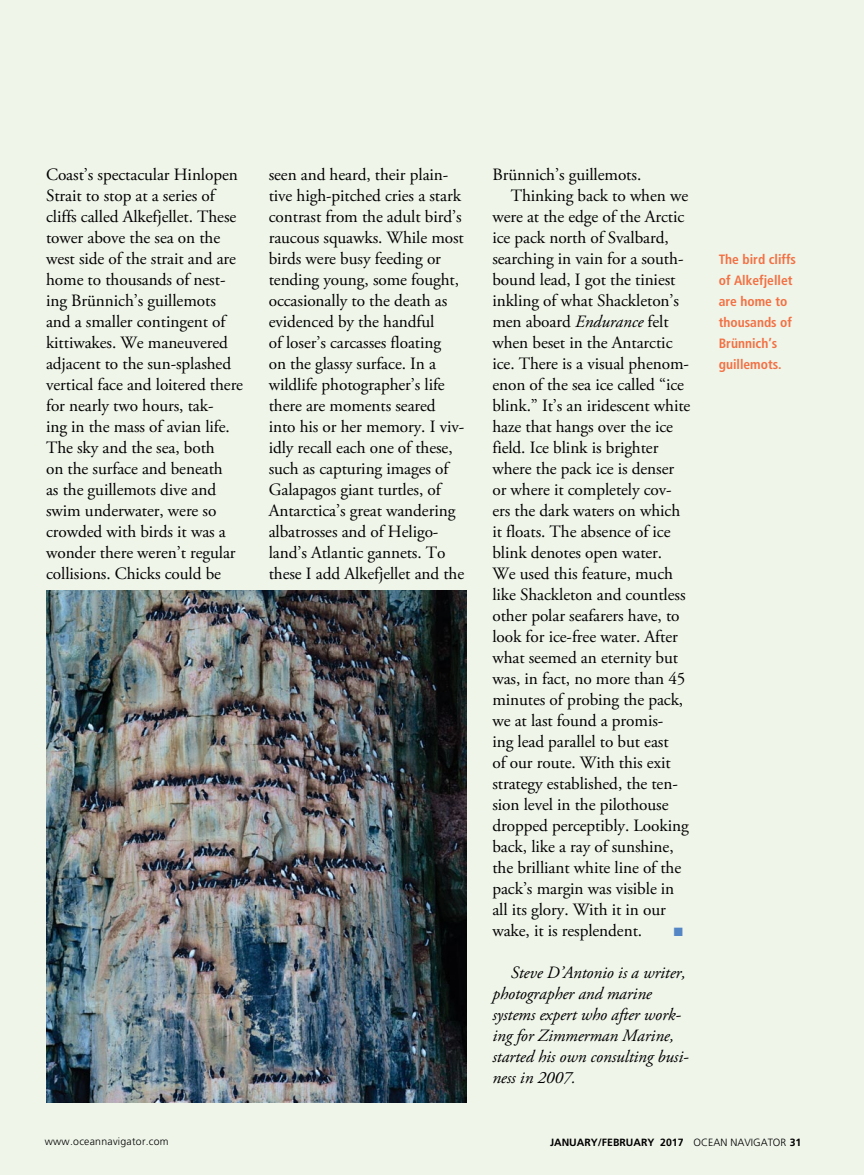
<style>
.page{position:relative;width:864px;height:1175px;background:#fff}
.page>*{position:absolute;margin:0;border:0;box-sizing:border-box;transform-origin:0 0}
.t1{font:17.25px/21px "Adobe Garamond Pro";letter-spacing:-.005em;color:#000}
.t2{font:italic 17.25px/21px "Adobe Garamond Pro";letter-spacing:-.005em;color:#000}
.t3{font:700 condensed 13.5px/21px "Frutiger";color:#f37043}
.t4{font:12px "Zapf Dingbats";color:#5486c6}
.t5{font:700 10.5px "Frutiger";color:#000}
.t6{font:300 10.5px "Frutiger";letter-spacing:.025em;color:#000}
.s1{font-style:italic}
.s2{font-weight:300}
</style>
<div class="page">
<div style="left:0;top:0;width:864px;height:1174px;background:#eff5e9"></div>
<img style="left:46px;top:590px;width:420px;height:512px">
<p class="t1" style="left:46px;top:165px;width:199px">Coast’s spectacular Hinlopen<br>Strait to stop at a series of cliffs called Alkefjellet. These tower above the sea on the west side of the strait and are home to thousands of nest&shy;ing Brünnich’s guillemots and a smaller contingent of kittiwakes. We maneuvered adjacent to the sun-splashed vertical face and loitered there for nearly two hours, tak-<br>ing in the mass of avian life.<br>The sky and the sea, both<br>on the surface and beneath<br>as the guillemots dive and swim underwater, were so crowded with birds it was a wonder there weren’t regular collisions. Chicks could be</p>
<p class="t1" style="left:269px;top:165px;width:197px">seen and heard, their plain&shy;tive high-pitched cries a stark contrast from the adult bird’s raucous squawks. While most birds were busy feeding or tending young, some fought, occasionally to the death as evidenced by the handful<br>of loser’s carcasses floating<br>on the glassy surface. In a wildlife photographer’s life there are moments seared into his or her memory. I viv&shy;idly recall each one of these, such as capturing images of<br>Galapagos giant turtles, of<br>Antarctica’s great wandering albatrosses and of Heligo&shy;land’s Atlantic gannets. To these I add Alkefjellet and the</p>
<p class="t1" style="left:492px;top:165px;width:150px">Brünnich’s guillemots.</p>
<p class="t1" style="left:511px;top:186px;width:179px">Thinking back to when we</p>
<p class="t1" style="left:492px;top:207px;width:193px">were at the edge of the Arctic</p>
<p class="t1" style="left:492px;top:228px;width:178px">ice pack north of Svalbard,</p>
<p class="t1" style="left:492px;top:249px;width:193px">searching in vain for a south-</p>
<p class="t1" style="left:492px;top:270px;width:185px">bound lead, I got the tiniest</p>
<p class="t1" style="left:492px;top:291px;width:188px">inkling of what Shackleton’s</p>
<p class="t1" style="left:492px;top:312px;width:178px">men aboard <span class="s1">Endurance</span> felt</p>
<p class="t1" style="left:492px;top:333px;width:182px">when beset in the Antarctic</p>
<p class="t1" style="left:492px;top:354px;width:198px">ice. There is a visual phenom-</p>
<p class="t1" style="left:492px;top:375px;width:193px">enon of the sea ice called “ice</p>
<p class="t1" style="left:492px;top:396px;width:200px">blink.” It’s an iridescent white</p>
<p class="t1" style="left:492px;top:417px;width:182px">haze that hangs over the ice</p>
<p class="t1" style="left:492px;top:438px;width:168px">field. Ice blink is brighter</p>
<p class="t1" style="left:492px;top:459px;width:183px">where the pack ice is denser</p>
<p class="t1" style="left:492px;top:480px;width:181px">or where it completely cov-</p>
<p class="t1" style="left:492px;top:501px;width:189px">ers the dark waters on which</p>
<p class="t1" style="left:492px;top:522px;width:180px">it floats. The absence of ice</p>
<p class="t1" style="left:492px;top:543px;width:171px">blink denotes open water.</p>
<p class="t1" style="left:492px;top:564px;width:182px">We used this feature, much</p>
<p class="t1" style="left:492px;top:585px;width:195px">like Shackleton and countless</p>
<p class="t1" style="left:492px;top:606px;width:189px">other polar seafarers have, to</p>
<p class="t1" style="left:492px;top:626px;width:187px">look for ice-free water. After</p>
<p class="t1" style="left:492px;top:647px;width:187px">what seemed an eternity but</p>
<p class="t1" style="left:492px;top:668px;width:195px">was, in fact, no more than 45</p>
<p class="t1" style="left:492px;top:689px;width:192px">minutes of probing the pack,</p>
<p class="t1" style="left:492px;top:710px;width:172px">we at last found a promis-</p>
<p class="t1" style="left:492px;top:731px;width:178px">ing lead parallel to but east</p>
<p class="t1" style="left:492px;top:752px;width:180px">of our route. With this exit</p>
<p class="t1" style="left:492px;top:773px;width:187px">strategy established, the ten-</p>
<p class="t1" style="left:492px;top:794px;width:178px">sion level in the pilothouse</p>
<p class="t1" style="left:492px;top:815px;width:198px">dropped perceptibly. Looking</p>
<p class="t1" style="left:492px;top:836px;width:183px">back, like a ray of sunshine,</p>
<p class="t1" style="left:492px;top:857px;width:190px">the brilliant white line of the</p>
<p class="t1" style="left:492px;top:878px;width:183px">pack’s margin was visible in</p>
<p class="t1" style="left:492px;top:899px;width:175px">all its glory. With it in our</p>
<p class="t1" style="left:492px;top:920px;width:151px">wake, it is resplendent.</p>
<p class="t4" style="left:674px;top:926px;width:11px">■</p>
<p class="t2" style="left:492px;top:963px;width:198px;text-indent:18px">Steve D’Antonio is a writer, photographer and marine systems expert who after work&shy;ing for Zimmerman Marine, started his own consulting busi&shy;ness in 2007.</p>
<p class="t3" style="left:719px;top:248px;width:79px">The bird cliffs of Alkefjellet are home to thousands of<br>Brünnich’s guillemots.</p>
<p class="t6" style="left:45px;top:1135px;width:125px">www.oceannavigator.com</p>
<p class="t5" style="left:550px;top:1135px;width:253px">JANUARY/FEBRUARY 2017 <span class="s2">OCEAN NAVIGATOR</span> 31</p>
</div>
